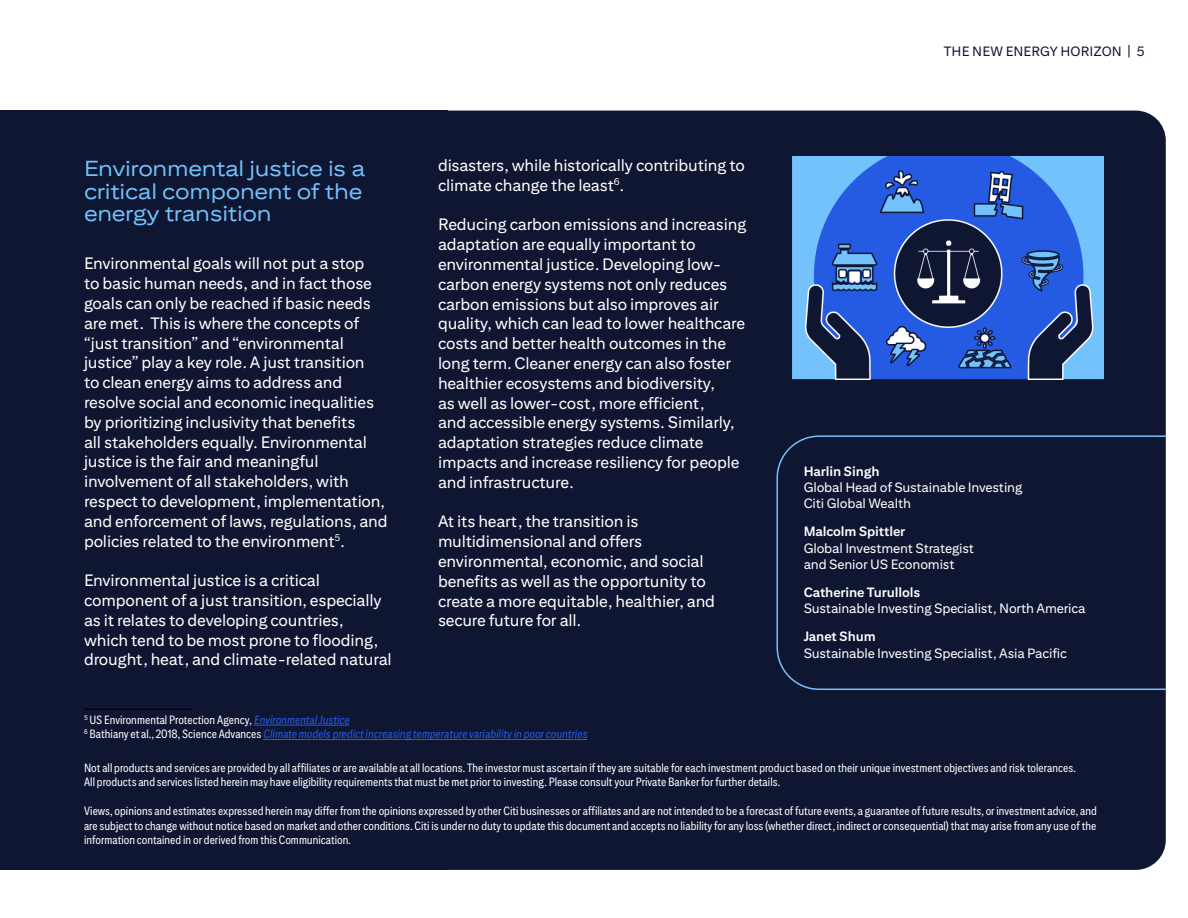
<style>
.page{position:relative;width:1188px;height:918px;background:#fff}
.page>*{position:absolute;margin:0;border:0;box-sizing:border-box;transform-origin:0 0}
.t1{font:21.75px/22.5px "Citi Sans Display";letter-spacing:-.015em;color:#73c2fc}
.Body_text_white{font:16.5px/19.8px "Citi Sans Text";letter-spacing:-.01em;color:#fff}
.t2{font:13.5px/16.2px "Citi Sans Text";letter-spacing:-.01em;color:#fff}
.t3{font:13.5px "Citi Sans Text";color:#0f1632}
.footnote{font:condensed 12px "Citi Sans";color:#fff}
.footnote-2{font:italic condensed 12px "Citi Sans";color:#255be3}
.t4{font:condensed 7.05px "Citi Sans";color:#fff}
.s1{font-style:italic;color:#255be3}
.s2{font-style:normal;color:#fff}
.s3{font-weight:700}
</style>
<div class="page">
<div style="left:0;top:111px;width:1166px;height:759px;background:#0f1632;border-radius:30px"></div>
<div style="left:0;top:111px;width:448px;height:759px;background:#0f1632"></div>
<hr style="left:84px;top:709px;width:108px;height:1px;background:#000">
<hr style="left:254px;top:725px;width:95px;height:1px;background:#255be3">
<hr style="left:263px;top:739px;width:324px;height:1px;background:#255be3">
<svg style="left:776px;top:435px;width:390px;height:255px"></svg>
<img style="left:792px;top:156px;width:312px;height:224px">
<p class="t1" style="left:84px;top:157px;width:283px">Environmental justice is a critical component of the energy transition</p>
<p class="Body_text_white" style="left:84px;top:253px;width:305px">Environmental goals will not put a stop<br>to basic human needs, and in fact those goals can only be reached if basic needs are met. This is where the concepts of “just transition” and “environmental justice” play a key role. A just transition<br>to clean energy aims to address and resolve social and economic inequalities by prioritizing inclusivity that benefits<br>all stakeholders equally. Environmental justice is the fair and meaningful involvement of all stakeholders, with respect to development, implementation, and enforcement of laws, regulations, and policies related to the environment<sup>5</sup>.</p>
<p class="Body_text_white" style="left:84px;top:570px;width:309px">Environmental justice is a critical component of a just transition, especially as it relates to developing countries, which tend to be most prone to flooding, drought, heat, and climate-related natural</p>
<p class="t4" style="left:84px;top:713px;width:5px">5</p>
<p class="footnote" style="left:89px;top:712px;width:262px">US Environmental Protection Agency,<span class="s1">Environmental Justice</span></p>
<p class="Body_text_white" style="left:438px;top:155px;width:308px">disasters, while historically contributing to climate change the least<sup>6</sup>.</p>
<p class="Body_text_white" style="left:438px;top:214px;width:310px">Reducing carbon emissions and increasing adaptation are equally important to environmental justice. Developing low&shy;carbon energy systems not only reduces carbon emissions but also improves air quality, which can lead to lower healthcare costs and better health outcomes in the long term. Cleaner energy can also foster healthier ecosystems and biodiversity,<br>as well as lower-cost, more efficient,<br>and accessible energy systems. Similarly, adaptation strategies reduce climate impacts and increase resiliency for people and infrastructure.</p>
<p class="Body_text_white" style="left:438px;top:511px;width:279px">At its heart, the transition is multidimensional and offers environmental, economic, and social benefits as well as the opportunity to create a more equitable, healthier, and secure future for all.</p>
<p class="t4" style="left:84px;top:727px;width:5px">6</p>
<p class="footnote-2" style="left:89px;top:727px;width:499px"><span class="s2">Bathiany et al., 2018, Science Advances</span>Climate models predict increasing temperature variability in poor countries</p>
<p class="t3" style="left:944px;top:43px;width:202px">THE NEW ENERGY HORIZON | 5</p>
<p class="t2" style="left:804px;top:463px;width:220px"><span class="s3">Harlin Singh<br></span>Global Head of Sustainable Investing<br>Citi Global Wealth</p>
<p class="t2" style="left:804px;top:523px;width:172px"><span class="s3">Malcolm Spittler<br></span>Global Investment Strategist and Senior US Economist</p>
<p class="t2" style="left:804px;top:584px;width:283px"><span class="s3">Catherine Turullols<br></span>Sustainable Investing Specialist, North America</p>
<p class="t2" style="left:804px;top:628px;width:265px"><span class="s3">Janet Shum<br></span>Sustainable Investing Specialist, Asia Pacific</p>
<p class="footnote" style="left:84px;top:761px;width:994px">Not all products and services are provided by all affiliates or are available at all locations. The investor must ascertain if they are suitable for each investment product based on their unique investment objectives and risk tolerances.</p>
<p class="footnote" style="left:84px;top:775px;width:698px">All products and services listed herein may have eligibility requirements that must be met prior to investing. Please consult your Private Banker for further details.</p>
<p class="footnote" style="left:84px;top:804px;width:1014px">Views, opinions and estimates expressed herein may differ from the opinions expressed by other Citi businesses or affiliates and are not intended to be a forecast of future events, a guarantee of future results, or investment advice, and</p>
<p class="footnote" style="left:84px;top:818px;width:1014px">are subject to change without notice based on market and other conditions. Citi is under no duty to update this document and accepts no liability for any loss (whether direct, indirect or consequential) that may arise from any use of the</p>
<p class="footnote" style="left:84px;top:833px;width:269px">information contained in or derived from this Communication.</p>
</div>
